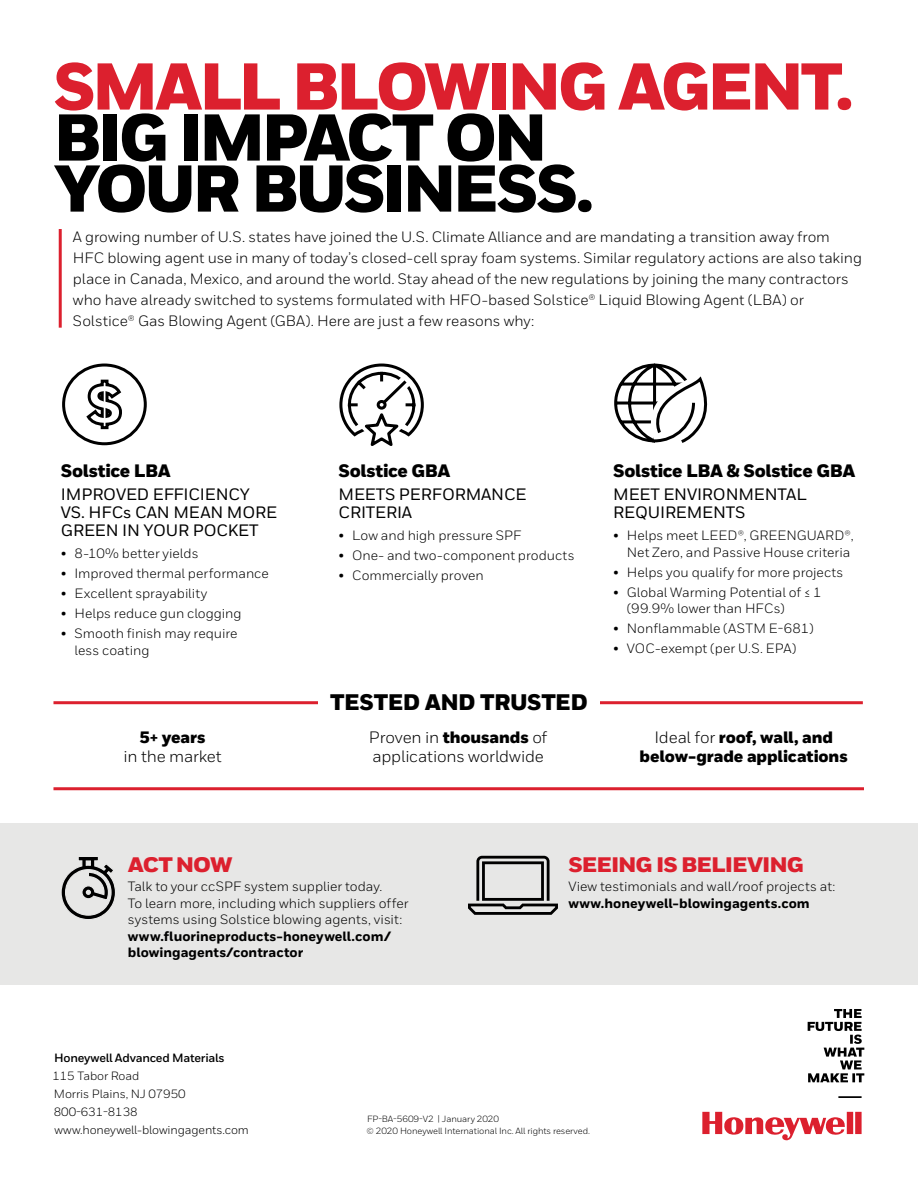
<style>
.page{position:relative;width:918px;height:1188px;background:#fff}
.page>*{position:absolute;margin:0;border:0;box-sizing:border-box;transform-origin:0 0}
.t1{font:900 66px/51px "Honeywell Sans";letter-spacing:-.055em;color:#000}
.t2{font:900 66px "Honeywell Sans";letter-spacing:-.055em;color:#dc202e}
.t3{font:900 22.5px "Honeywell Sans";letter-spacing:-.02em;color:#000}
.t4{font:900 21px "Honeywell Sans";letter-spacing:-.045em;color:#dc202e;scale:1.07 1}
.t5{font:900 18px "Honeywell Sans";letter-spacing:-.015em;color:#000}
.t6{font:500 16.5px/18px "Honeywell Sans";letter-spacing:-.01em;color:#000}
.t7{font:900 16.5px/19.5px "Honeywell Sans";letter-spacing:-.005em;color:#000;text-align:center}
.t8{font:16.5px/19.5px "Honeywell Sans";letter-spacing:-.01em;color:#000}
.t9{font:15px/21px "Honeywell Sans";letter-spacing:-.005em;color:#000}
.t10{font:13.5px/16.5px "Honeywell Sans";color:#000}
.t11{font:800 13.5px/16.5px "Honeywell Sans";color:#000}
.t12{font:12px/18px "Honeywell Sans";letter-spacing:-.01em;color:#000}
.t13{font:700 12px "Honeywell Sans";letter-spacing:-.02em;color:#000}
.t14{font:9px/12px "Honeywell Sans";letter-spacing:-.01em;color:#000}
.s1{font-weight:900}
.s2{font-weight:400}
</style>
<div class="page">
<svg style="left:614px;top:363px;width:94px;height:80px"></svg>
<div style="left:62px;top:364px;width:85px;height:81px;border:3px solid #000;border-radius:50%"></div>
<svg style="left:86px;top:379px;width:36px;height:51px"></svg>
<div style="left:0;top:823px;width:918px;height:162px;background:#e7e7e6"></div>
<svg style="left:61px;top:857px;width:54px;height:62px"></svg>
<svg style="left:468px;top:856px;width:90px;height:59px"></svg>
<hr style="left:59px;top:229px;width:3px;height:99px;background:#dc202e">
<hr style="left:53px;top:701px;width:276px;height:3px;background:#dc202e">
<hr style="left:53px;top:787px;width:811px;height:3px;background:#dc202e">
<hr style="left:596px;top:701px;width:267px;height:3px;background:#dc202e">
<svg style="left:339px;top:363px;width:85px;height:83px"></svg>
<div style="left:377px;top:400px;width:10px;height:10px;border:3px solid #000;border-radius:50%"></div>
<div style="left:318px;top:693px;width:282px;height:20px;background:#fff"></div>
<hr style="left:838px;top:1096px;width:24px;height:2px;background:#000">
<svg style="left:808px;top:1009px;width:56px;height:73px"></svg>
<svg style="left:702px;top:1112px;width:160px;height:29px"></svg>
<h1 class="t2" style="left:53px;top:46px;width:801px">SMALL BLOWING AGENT.</h1>
<h1 class="t1" style="left:53px;top:115px;width:542px">BIG IMPACT ON<br>YOUR BUSINESS.</h1>
<p class="t9" style="left:73px;top:226px;width:791px">A growing number of U.S. states have joined the U.S. Climate Alliance and are mandating a transition away from HFC blowing agent use in many of today’s closed-cell spray foam systems. Similar regulatory actions are also taking place in Canada, Mexico, and around the world. Stay ahead of the new regulations by joining the many contractors who have already switched to systems formulated with HFO-based Solstice® Liquid Blowing Agent (LBA) or Solstice® Gas Blowing Agent (GBA). Here are just a few reasons why:</p>
<h3 class="t5" style="left:61px;top:460px;width:111px">Solstice LBA</h3>
<h3 class="t5" style="left:339px;top:460px;width:113px">Solstice GBA</h3>
<h3 class="t5" style="left:613px;top:460px;width:244px">Solstice LBA &amp; Solstice GBA</h3>
<p class="t6" style="left:61px;top:486px;width:218px">IMPROVED EFFICIENCY<br>VS. HFCs CAN MEAN MORE<br>GREEN IN YOUR POCKET</p>
<p class="t10" style="left:61px;top:545px;width:139px">• 8-10% better yields</p>
<p class="t10" style="left:61px;top:565px;width:209px">• Improved thermal performance</p>
<p class="t10" style="left:61px;top:585px;width:148px">• Excellent sprayability</p>
<p class="t10" style="left:61px;top:605px;width:182px">• Helps reduce gun clogging</p>
<p class="t10" style="left:74px;top:625px;width:165px;text-indent:-14px">• Smooth finish may require less coating</p>
<p class="t6" style="left:339px;top:486px;width:189px">MEETS PERFORMANCE<br>CRITERIA</p>
<p class="t10" style="left:339px;top:527px;width:184px">• Low and high pressure SPF</p>
<p class="t10" style="left:339px;top:547px;width:237px">• One- and two-component products</p>
<p class="t10" style="left:339px;top:567px;width:147px">• Commercially proven</p>
<p class="t6" style="left:613px;top:486px;width:195px">MEET ENVIRONMENTAL<br>REQUIREMENTS</p>
<p class="t10" style="left:613px;top:527px;width:242px;text-align:right">• Helps meet LEED®, GREENGUARD®,<br>Net Zero, and Passive House criteria</p>
<p class="t10" style="left:613px;top:564px;width:232px">• Helps you qualify for more projects</p>
<p class="t10" style="left:627px;top:584px;width:196px;text-indent:-14px">• Global Warming Potential of ≤ 1 (99.9% lower than HFCs)</p>
<p class="t10" style="left:613px;top:620px;width:202px">• Nonflammable (ASTM E-681)</p>
<p class="t10" style="left:613px;top:640px;width:185px">• VOC-exempt (per U.S. EPA)</p>
<h2 class="t3" style="left:330px;top:688px;width:259px">TESTED AND TRUSTED</h2>
<p class="t7" style="left:140px;top:728px;width:68px">5+ years</p>
<p class="t8" style="left:124px;top:747px;width:100px">in the market</p>
<p class="t8" style="left:369px;top:727px;width:180px">Proven in <span class="s1">thousands</span> of applications worldwide</p>
<p class="t7" style="left:640px;top:728px;width:210px"><span class="s2">Ideal for</span> roof, wall, and below-grade applications</p>
<h3 class="t4" style="left:128px;top:852px;width:99px">ACT NOW</h3>
<p class="t10" style="left:128px;top:879px;width:282px">Talk to your ccSPF system supplier today.<br>To learn more, including which suppliers offer systems using Solstice blowing agents, visit:</p>
<p class="t11" style="left:128px;top:928px;width:265px">www.fluorineproducts-honeywell.com/ blowingagents/contractor</p>
<h3 class="t4" style="left:568px;top:852px;width:222px">SEEING IS BELIEVING</h3>
<p class="t10" style="left:568px;top:879px;width:269px">View testimonials and wall/roof projects at:</p>
<p class="t11" style="left:568px;top:896px;width:243px">www.honeywell-blowingagents.com</p>
<p class="t13" style="left:54px;top:1050px;width:172px">Honeywell Advanced Materials</p>
<p class="t12" style="left:53px;top:1067px;width:198px">115 Tabor Road<br>Morris Plains, NJ 07950<br>800-631-8138 www.honeywell-blowingagents.com</p>
<p class="t14" style="left:367px;top:1113px;width:225px">FP-BA-5609-V2 | January 2020<br>© 2020 Honeywell International Inc. All rights reserved.</p>
</div>
